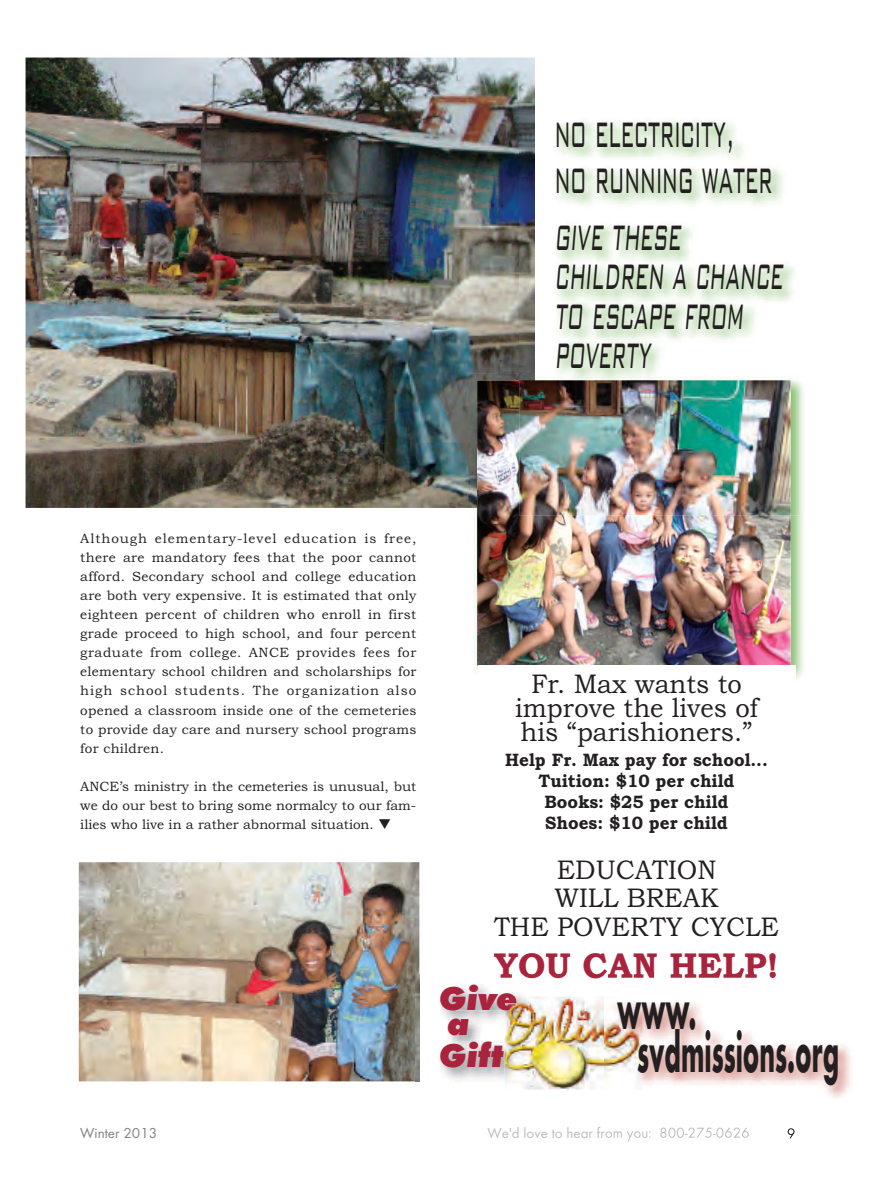
<style>
.page{position:relative;width:875px;height:1187px;background:#fff}
.page>*{position:absolute;margin:0;border:0;box-sizing:border-box;transform-origin:0 0}
.t1{font:700 58.5px/43.5px "Futura T";color:#231f20;scale:.46 1}
.t2{font:300 57.45px/46.8px "Bank Gothic";color:#231f20;scale:.4 1}
.t3{font:700 36px "Bookman Old Style";color:#a9233d;scale:.95 1}
.t4{font:italic 800 34.05px/24.8px "Futura T";color:#a9233d}
.t5{font:27px/24px "Bookman Old Style";color:#231f20;text-align:center;scale:.95 1}
.t6{font:700 18px/21px "Bookman Old Style";color:#231f20;text-align:center;scale:.95 1}
.t7{font:15px "Futura T";color:#808285}
.t8{font:13.5px/19px "Bookman Old Style";letter-spacing:.01em;color:#231f20;text-align:justify}
</style>
<div class="page">
<img style="left:26px;top:58px;width:509px;height:450px">
<img style="left:79px;top:862px;width:340px;height:219px">
<img style="left:475px;top:508px;width:329px;height:171px">
<img style="left:470px;top:374px;width:49px;height:134px">
<img style="left:477px;top:380px;width:314px;height:285px">
<div style="left:478px;top:665px;width:317px;height:326px;background:#fff"></div>
<img style="left:519px;top:86px;width:16px;height:294px">
<img style="left:535px;top:374px;width:270px;height:141px">
<img style="left:519px;top:380px;width:272px;height:135px">
<img style="left:415px;top:974px;width:169px;height:116px">
<img style="left:415px;top:974px;width:4px;height:107px">
<img style="left:478px;top:974px;width:106px;height:17px">
<img style="left:494px;top:974px;width:90px;height:3px">
<img style="left:440px;top:984px;width:76px;height:26px">
<img style="left:478px;top:984px;width:38px;height:7px">
<img style="left:440px;top:1041px;width:64px;height:26px">
<img style="left:505px;top:996px;width:100px;height:93px">
<img style="left:505px;top:996px;width:11px;height:14px">
<img style="left:605px;top:1002px;width:246px;height:140px">
<svg style="left:787px;top:1127px;width:7px;height:11px"></svg>
<img style="left:605px;top:1126px;width:144px;height:14px">
<img style="left:607px;top:977px;width:168px;height:1px">
<img style="left:605px;top:972px;width:171px;height:5px">
<h2 class="t2" style="left:555px;top:102px;width:546px">no electricity, no running water</h2>
<h2 class="t2" style="left:555px;top:206px;width:333px">give these</h2>
<h2 class="t2" style="left:555px;top:245px;width:587px">children a chance</h2>
<h2 class="t2" style="left:555px;top:284px;width:489px">to escape from</h2>
<h2 class="t2" style="left:555px;top:323px;width:256px">poverty</h2>
<p class="t8" style="left:80px;top:529px;width:338px">Although elementary-level education is free, there are mandatory fees that the poor cannot afford. Secondary school and college education are both very expensive. It is estimated that only eighteen percent of children who enroll in first grade proceed to high school, and four percent graduate from college. ANCE provides fees for elementary school children and scholarships for high school students. The organization also opened a classroom inside one of the cemeteries to provide day care and nursery school programs for children.</p>
<p class="t8" style="left:80px;top:776px;width:338px">ANCE’s ministry in the cemeteries is unusual, but we do our best to bring some normalcy to our fam&shy;ilies who live in a rather abnormal situation. ❑</p>
<p class="t7" style="left:80px;top:1123px;width:79px">Winter 2013</p>
<h3 class="t5" style="left:515px;top:671px;width:257px">Fr. Max wants to improve the lives of his “parishioners.”</h3>
<h3 class="t6" style="left:505px;top:749px;width:278px">Help Fr. Max pay for school...<br>Tuition: $10 per child<br>Books: $25 per child<br>Shoes: $10 per child</h3>
<h3 class="t5" style="left:494px;top:854px;width:301px;line-height:28.5px">EDUCATION<br>WILL BREAK<br>THE POVERTY CYCLE</h3>
<h3 class="t3" style="left:494px;top:943px;width:301px">YOU CAN HELP!</h3>
<h3 class="t4" style="left:438px;top:985px;width:80px">Give a</h3>
<h3 class="t4" style="left:438px;top:1042px;width:66px">Gift</h3>
<h1 class="t1" style="left:637px;top:986px;width:441px;text-indent:-20px">www. svdmissions.org</h1>
</div>
